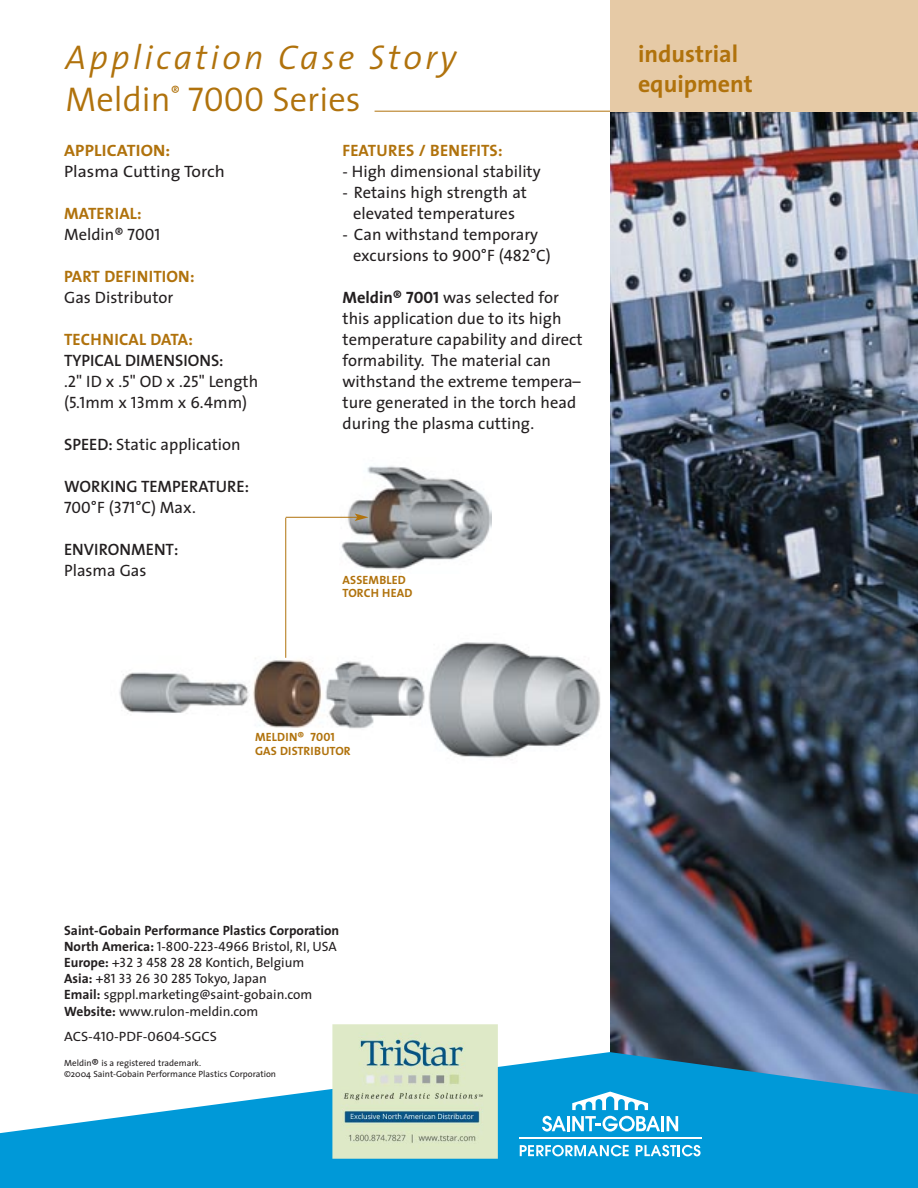
<style>
.page{position:relative;width:918px;height:1188px;background:#fff}
.page>*{position:absolute;margin:0;border:0;box-sizing:border-box;transform-origin:0 0}
.t1{font:italic 300 34.5px/42px "The Sans";letter-spacing:.09em;color:#b0720c}
.t2{font:700 24px/30px "The Sans";color:#b0720c}
.t3{font:16.5px/21px "The Sans";color:#231f20}
.t4{font:700 16.5px/21px "The Sans";letter-spacing:.01em;color:#b0720c}
.t5{font:600 16.5px/21px "The Sans";color:#231f20}
.t6{font:16.5px "The Sans";color:#231f20;scale:1.06 1}
.t7{font:700 16.5px "The Sans";letter-spacing:.01em;color:#b0720c;scale:1.06 1}
.t8{font:13.5px/16.2px "The Sans";color:#231f20}
.t9{font:700 13.5px "The Sans";color:#231f20}
.t10{font:13.5px "The Sans Caps";color:#231f20}
.t11{font:13.5px "The Sans Caps";color:#231f20;scale:1.06 1}
.t12{font:700 12px/13.5px "The Sans";letter-spacing:.01em;color:#b0720c}
.t13{font:9px/11.2px "The Sans";color:#231f20}
.s1{font-style:normal}
.s2{font-family:"The Sans Semi Light Caps";font-weight:400;font-style:normal}
.s3{font-weight:400;color:#231f20}
.s4{font-family:"The Sans Caps";font-weight:400;color:#231f20}
.s5{font-weight:600}
.s6{font-family:"The Sans Caps"}
.s7{font-family:"The Sans Caps";font-weight:400}
.s8{font-weight:400}
.s9{font-weight:700}
.s10{font-family:"The Sans Bold Caps"}
.s11{font-family:"The Sans Bold Caps";font-weight:400}
.s12{font-family:"The Sans";font-weight:700}
.s13{font-family:"The Sans"}
.s14{font-size:13.5px}
</style>
<div class="page">
<img style="left:340px;top:466px;width:151px;height:108px">
<img style="left:119px;top:632px;width:482px;height:126px">
<img style="left:610px;top:111px;width:308px;height:941px">
<hr style="left:375px;top:111px;width:235px;height:1px;background:#b0720c">
<div style="left:610px;top:0;width:308px;height:111px;background:#e6caa6"></div>
<svg style="left:0;top:1052px;width:918px;height:136px;fill:#0099d8"></svg>
<svg style="left:572px;top:1092px;width:76px;height:18px"></svg>
<hr style="left:519px;top:1137px;width:182px;height:2px;background:#fff">
<hr style="left:661px;top:1116px;width:3px;height:15px;background:#fff">
<svg style="left:667px;top:1116px;width:11px;height:15px"></svg>
<hr style="left:567px;top:1116px;width:3px;height:15px;background:#fff">
<svg style="left:542px;top:1116px;width:24px;height:16px"></svg>
<svg style="left:572px;top:1116px;width:88px;height:16px"></svg>
<svg style="left:520px;top:1145px;width:109px;height:11px"></svg>
<svg style="left:636px;top:1145px;width:65px;height:11px"></svg>
<hr style="left:286px;top:517px;width:71px;height:1px;background:#b0720c">
<svg style="left:355px;top:514px;width:14px;height:7px"></svg>
<hr style="left:285px;top:518px;width:1px;height:140px;background:#b0720c">
<img style="left:333px;top:1025px;width:165px;height:134px">
<h1 class="t1" style="left:66px;top:40px;width:393px">Application Case Story<br><span class="s1">Meldin</span><sup>®</sup> <span class="s2">7000</span> <span class="s1">Series</span></h1>
<p class="t7" style="left:64px;top:144px;width:102px">APPLICATION:</p>
<p class="t6" style="left:64px;top:165px;width:153px">Plasma Cutting Torch</p>
<p class="t4" style="left:64px;top:205px;width:98px">MATERIAL:<br><span class="s3">Meldin®</span> <span class="s4">7001</span></p>
<p class="t4" style="left:64px;top:268px;width:132px">PART DEFINITION:</p>
<p class="t3" style="left:64px;top:289px;width:111px">Gas Distributor</p>
<p class="t4" style="left:64px;top:331px;width:130px">TECHNICAL DATA:</p>
<p class="t3" style="left:64px;top:352px;width:196px"><span class="s5">TYPICAL DIMENSIONS:<br></span>.<span class="s6">2</span>" ID x .<span class="s6">5</span>" OD x .<span class="s6">25</span>" Length (<span class="s6">5.1</span>mm x <span class="s6">13</span>mm x <span class="s6">6.4</span>mm)</p>
<p class="t3" style="left:64px;top:436px;width:178px"><span class="s5">SPEED:</span> Static application</p>
<p class="t5" style="left:64px;top:478px;width:187px">WORKING TEMPERATURE:<br><span class="s7">700</span><span class="s8">°F (</span><span class="s7">371</span><span class="s8">°C) Max.</span></p>
<p class="t5" style="left:64px;top:541px;width:116px">ENVIRONMENT:</p>
<p class="t3" style="left:64px;top:562px;width:84px">Plasma Gas</p>
<p class="t4" style="left:343px;top:142px;width:162px">FEATURES / BENEFITS:</p>
<p class="t3" style="left:343px;top:163px;width:200px">- High dimensional stability</p>
<p class="t3" style="left:343px;top:184px;width:186px;text-align:center">- Retains high strength at elevated temperatures</p>
<p class="t3" style="left:353px;top:226px;width:199px;text-indent:-11px">- Can withstand temporary excursions to <span class="s6">900</span>°F (<span class="s6">482</span>°C)</p>
<p class="t3" style="left:343px;top:289px;width:241px"><span class="s9">Meldin®</span> <span class="s10">7001</span> was selected for this application due to its high temperature capability and direct formability. The material can withstand the extreme tempera– ture generated in the torch head during the plasma cutting.</p>
<p class="t12" style="left:343px;top:574px;width:71px">ASSEMBLED<br>TORCH HEAD</p>
<p class="t12" style="left:255px;top:732px;width:97px">MELDIN® <span class="s11">7001<br></span>GAS DISTRIBUTOR</p>
<h2 class="t2" style="left:638px;top:42px;width:116px">industrial equipment</h2>
<p class="t9" style="left:64px;top:925px;width:277px">Saint-Gobain Performance Plastics Corporation</p>
<p class="t10" style="left:64px;top:938px;width:274px"><span class="s12">North America:</span> 1-800-223-4966 <span class="s13">Bristol, RI, USA</span></p>
<p class="t8" style="left:64px;top:956px;width:250px"><span class="s9">Europe:</span> +<span class="s6">32 3 458 28 28</span> Kontich, Belgium <span class="s9">Asia:</span> +<span class="s6">81 33 26 30 285</span> Tokyo, Japan<br><span class="s9">Email:</span> sgppl.marketing@saint-gobain.com <span class="s9">Website:</span> www.rulon-meldin.com</p>
<p class="t11" style="left:64px;top:1028px;width:146px">ACS-410-PDF-0604-SGCS</p>
<p class="t13" style="left:64px;top:1058px;width:214px">Meldin<span class="s14">®</span> is a registered trademark.<br>©2004 Saint-Gobain Performance Plastics Corporation</p>
</div>
